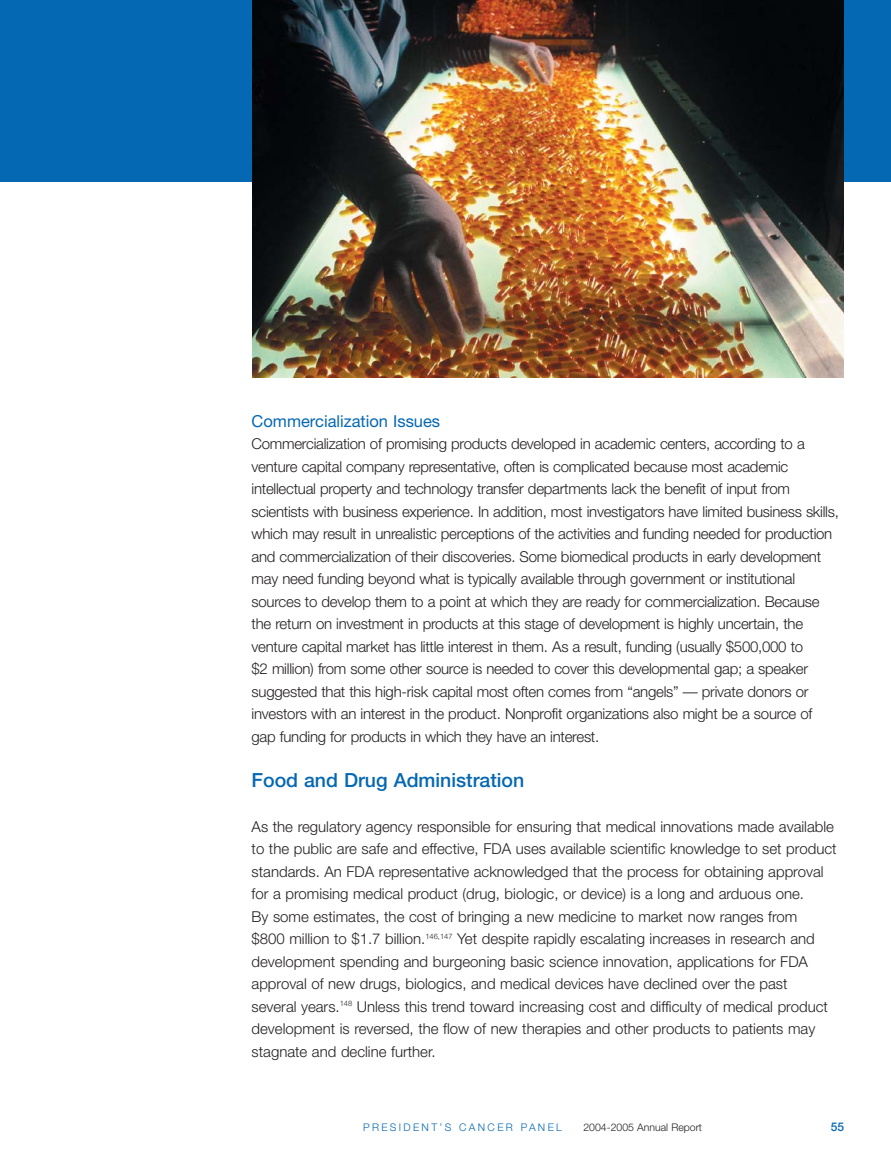
<style>
.page{position:relative;width:891px;height:1161px;background:#fff}
.page>*{position:absolute;margin:0;border:0;box-sizing:border-box;transform-origin:0 0}
.t1{font:500 19.5px "Helvetica Neue";color:#0568b3}
.t2{font:16.5px "Helvetica Neue";color:#0568b3}
.t3{font:300 15px/22.5px "Helvetica Neue";letter-spacing:-.015em;color:#231f20}
.t4{font:500 12px "Helvetica Neue";color:#0568b3}
.t5{font:300 10.5px "Helvetica Neue";letter-spacing:.22em;color:#0568b3}
.t6{font:300 10.5px "Helvetica Neue";color:#231f20}
</style>
<div class="page">
<div style="left:0;top:0;width:891px;height:182px;background:#0568b3"></div>
<img style="left:252px;top:0;width:592px;height:378px">
<p class="t2" style="left:252px;top:415px;width:190px">Commercialization Issues</p>
<p class="t3" style="left:252px;top:434px;width:589px">Commercialization of promising products developed in academic centers, according to a venture capital company representative, often is complicated because most academic intellectual property and technology transfer departments lack the benefit of input from scientists with business experience. In addition, most investigators have limited business skills, which may result in unrealistic perceptions of the activities and funding needed for production and commercialization of their discoveries. Some biomedical products in early development may need funding beyond what is typically available through government or institutional sources to develop them to a point at which they are ready for commercialization. Because the return on investment in products at this stage of development is highly uncertain, the venture capital market has little interest in them. As a result, funding (usually $500,000 to<br>$2 million) from some other source is needed to cover this developmental gap; a speaker suggested that this high-risk capital most often comes from “angels” — private donors or investors with an interest in the product. Nonprofit organizations also might be a source of gap funding for products in which they have an interest.</p>
<h1 class="t1" style="left:252px;top:773px;width:274px">Food and Drug Administration</h1>
<p class="t3" style="left:252px;top:816px;width:587px">As the regulatory agency responsible for ensuring that medical innovations made available to the public are safe and effective, FDA uses available scientific knowledge to set product standards. An FDA representative acknowledged that the process for obtaining approval for a promising medical product (drug, biologic, or device) is a long and arduous one.<br>By some estimates, the cost of bringing a new medicine to market now ranges from<br>$800 million to $1.7 billion.<sup>146,147</sup> Yet despite rapidly escalating increases in research and development spending and burgeoning basic science innovation, applications for FDA approval of new drugs, biologics, and medical devices have declined over the past<br>several years.<sup>148</sup> Unless this trend toward increasing cost and difficulty of medical product development is reversed, the flow of new therapies and other products to patients may stagnate and decline further.</p>
<p class="t5" style="left:363px;top:1123px;width:200px">PRESIDENT’S CANCER PANEL</p>
<p class="t6" style="left:583px;top:1123px;width:120px">2004-2005 Annual Report</p>
<p class="t4" style="left:831px;top:1122px;width:15px">55</p>
</div>
